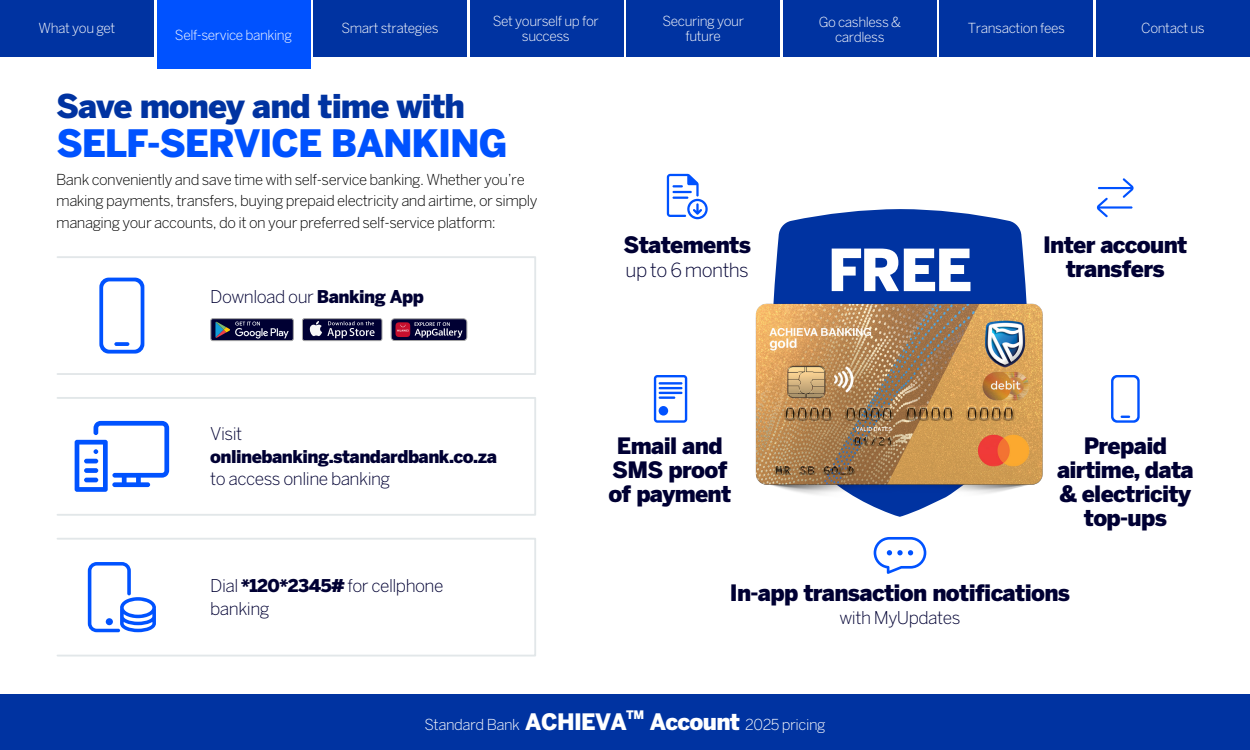
<style>
.page{position:relative;width:1250px;height:750px;background:#fff}
.page>*{position:absolute;margin:0;border:0;box-sizing:border-box;transform-origin:0 0}
.t1{font:900 57.5px "Benton Sans";color:#fff}
.t2{font:900 37.5px "Benton Sans";letter-spacing:-.03em;color:#0052ff}
.t3{font:900 32.5px "Benton Sans";letter-spacing:-.03em;color:#0033a1}
.t4{font:900 22.5px/24px "Benton Sans";letter-spacing:-.03em;color:#003;text-align:center}
.t5{font:300 19.25px "Benton Sans";letter-spacing:-.03em;color:#003}
.t6{font:300 17.5px/22.5px "Benton Sans";letter-spacing:-.03em;color:#003}
.t7{font:900 17.5px "Benton Sans";letter-spacing:-.03em;color:#003}
.t8{font:300 15px/21.2px "Benton Sans";letter-spacing:-.03em;color:#000}
.t9{font:300 15px "Benton Sans";letter-spacing:-.03em;color:#fff}
.t10{font:300 13.75px/15px "Benton Sans";letter-spacing:-.03em;color:#fff;text-align:center}
.t11{font:900 11.62px "Benton Sans";color:#fff}
.s1{font-weight:900}
.s2{font-weight:900;font-size:22.5px}
</style>
<div class="page">
<div style="left:0;top:694px;width:1250px;height:56px;background:#0033a1"></div>
<div style="left:211px;top:319px;width:82px;height:22px;background:#003;border-radius:2px"></div>
<div style="left:211px;top:318px;width:83px;height:23px;border:1px solid #a3a3a3;border-radius:2px"></div>
<svg style="left:215px;top:321px;width:74px;height:18px"></svg>
<div style="left:302px;top:319px;width:80px;height:22px;background:#003;border-radius:2px"></div>
<div style="left:302px;top:318px;width:80px;height:23px;border:1px solid #a3a3a3;border-radius:2px"></div>
<svg style="left:310px;top:321px;width:65px;height:17px"></svg>
<svg style="left:390px;top:318px;width:78px;height:23px;background:#4b375b"></svg>
<div style="left:57px;top:397px;width:479px;height:119px;border:2px solid #e2e7e9"></div>
<div style="left:57px;top:538px;width:479px;height:119px;border:2px solid #e2e7e9"></div>
<div style="left:57px;top:256px;width:479px;height:119px;border:2px solid #e2e7e9"></div>
<svg style="left:773px;top:209px;width:254px;height:93px;background:#1544a8"></svg>
<svg style="left:667px;top:174px;width:41px;height:45px"></svg>
<svg style="left:654px;top:375px;width:33px;height:48px"></svg>
<svg style="left:88px;top:562px;width:68px;height:70px"></svg>
<svg style="left:99px;top:278px;width:45px;height:76px"></svg>
<svg style="left:75px;top:421px;width:94px;height:71px"></svg>
<svg style="left:1097px;top:178px;width:37px;height:39px"></svg>
<svg style="left:874px;top:537px;width:52px;height:37px"></svg>
<svg style="left:1111px;top:375px;width:29px;height:48px"></svg>
<img style="left:755px;top:302px;width:288px;height:215px">
<div style="left:1096px;top:0;width:154px;height:56px;background:#0033a1"></div>
<div style="left:0;top:0;width:154px;height:56px;background:#0033a1"></div>
<div style="left:313px;top:0;width:154px;height:56px;background:#0033a1"></div>
<div style="left:939px;top:0;width:154px;height:56px;background:#0033a1"></div>
<div style="left:783px;top:0;width:154px;height:56px;background:#0033a1"></div>
<div style="left:470px;top:0;width:154px;height:56px;background:#0033a1"></div>
<div style="left:626px;top:0;width:154px;height:56px;background:#0033a1"></div>
<div style="left:157px;top:0;width:154px;height:69px;background:#0052ff"></div>
<p class="t10" style="left:493px;top:13px;width:107px">Set yourself up for success</p>
<p class="t10" style="left:663px;top:13px;width:83px">Securing your</p>
<p class="t10" style="left:819px;top:14px;width:84px">Go cashless &amp; cardless</p>
<p class="t10" style="left:39px;top:20px;width:78px">What you get</p>
<p class="t10" style="left:175px;top:20px;width:119px">Self-service banking</p>
<p class="t10" style="left:341px;top:20px;width:99px">Smart strategies</p>
<p class="t10" style="left:968px;top:20px;width:99px">Transaction fees</p>
<p class="t10" style="left:1141px;top:21px;width:65px">Contact us</p>
<p class="t10" style="left:175px;top:27px;width:119px">Self-service banking</p>
<p class="t10" style="left:686px;top:28px;width:37px">future</p>
<h3 class="t3" style="left:56px;top:86px;width:410px">Save money and time with</h3>
<h2 class="t2" style="left:56px;top:121px;width:453px">SELF-SERVICE BANKING</h2>
<p class="t8" style="left:56px;top:169px;width:483px">Bank conveniently and save time with self-service banking. Whether you’re making payments, transfers, buying prepaid electricity and airtime, or simply managing your accounts, do it on your preferred self-service platform:</p>
<p class="t6" style="left:210px;top:285px;width:215px">Download our <span class="s1">Banking App</span></p>
<p class="t6" style="left:210px;top:423px;width:34px">Visit</p>
<p class="t7" style="left:210px;top:446px;width:288px">onlinebanking.standardbank.co.za</p>
<p class="t6" style="left:210px;top:468px;width:182px">to access online banking</p>
<p class="t6" style="left:210px;top:575px;width:235px">Dial <span class="s1">*120*2345#</span> for cellphone banking</p>
<h3 class="t4" style="left:624px;top:232px;width:129px">Statements</h3>
<p class="t5" style="left:626px;top:258px;width:125px">up to 6 months</p>
<h1 class="t1" style="left:828px;top:236px;width:146px">FREE</h1>
<h3 class="t4" style="left:1043px;top:232px;width:146px">Inter account transfers</h3>
<h3 class="t4" style="left:608px;top:434px;width:124px">Email and<br>SMS proof of payment</h3>
<h3 class="t4" style="left:1057px;top:434px;width:138px">Prepaid airtime, data &amp; electricity top-ups</h3>
<h3 class="t4" style="left:730px;top:581px;width:342px">In-app transaction notifications</h3>
<p class="t6" style="left:840px;top:606px;width:122px">with MyUpdates</p>
<p class="t9" style="left:425px;top:716px;width:204px">Standard Bank <span class="s2">ACHIEVA</span></p>
<p class="t11" style="left:626px;top:708px;width:20px">TM</p>
<p class="t9" style="left:650px;top:716px;width:177px"><span class="s2">Account</span> 2025 pricing</p>
</div>
